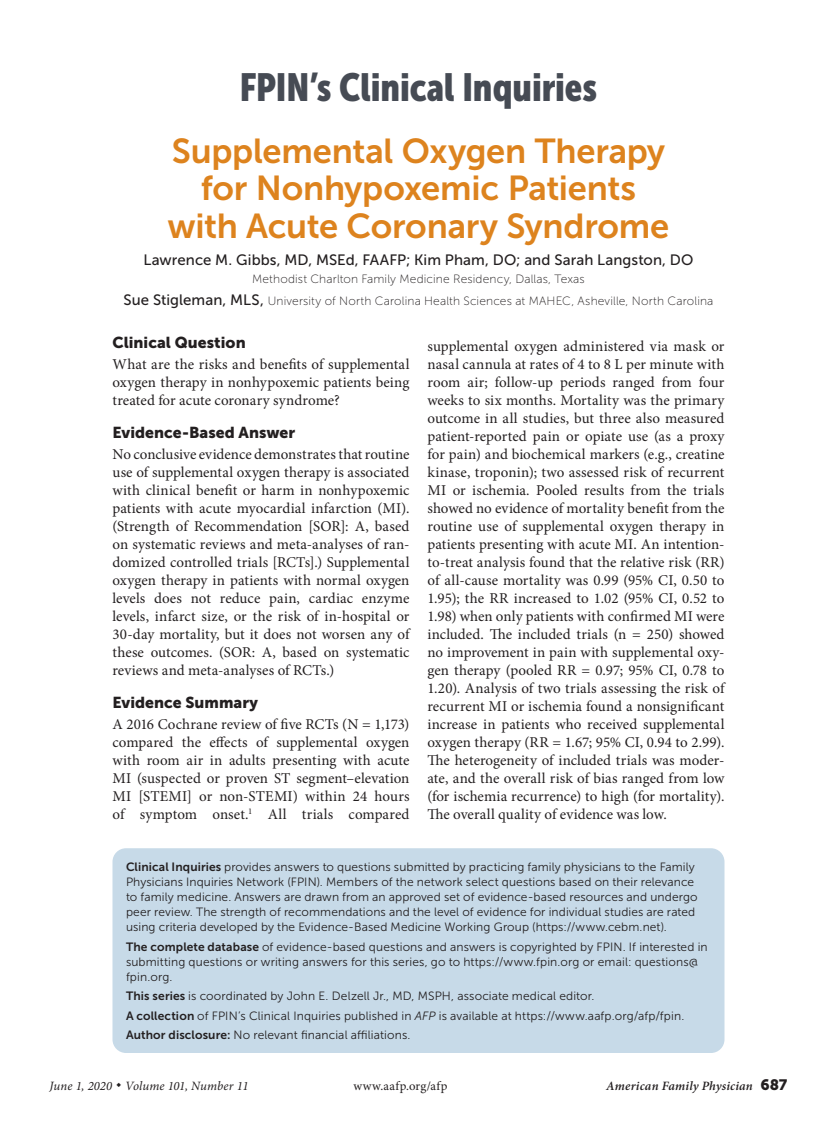
<style>
.page{position:relative;width:837px;height:1134px;background:#fff}
.page>*{position:absolute;margin:0;border:0;box-sizing:border-box;transform-origin:0 0}
.department_name{font:39px "Museo Sans Cond 900";letter-spacing:-.005em;color:#464b54}
.department_title{font:34.5px/37.5px "Museo Sans 700";letter-spacing:-.005em;color:#dd831e;text-align:center}
.head1{font:15.75px "Museo Sans 900";color:#231f20}
.body_noindent{font:15px/18px "Minion Pro";letter-spacing:.005em;color:#231f20;text-align:justify}
.byline{font:15px "Museo Sans 500";letter-spacing:.005em;color:#231f20}
.t1{font:italic 12.75px "Minion Pro";letter-spacing:.01em;color:#231f20}
.t2{font:italic 600 12.75px "Minion Pro";letter-spacing:.015em;color:#231f20}
.t3{font:12.75px "Minion Pro";letter-spacing:.03em;color:#231f20}
.blurb{font:12px/15px "Museo Sans 300";letter-spacing:.01em;color:#231f20}
.byline-2{font:12px "Museo Sans 100";letter-spacing:.015em;color:#231f20}
.s1{font-family:"Museo Sans 500";font-size:15px}
.s2{font-family:"Museo Sans 700"}
.s3{font-style:italic}
.s4{font-family:"Museo Sans 900";font-weight:400;font-style:normal;font-size:15px}
</style>
<div class="page">
<div style="left:112px;top:848px;width:612px;height:205px;background:#c7dae8;border-radius:14px"></div>
<p class="department_name" style="left:240px;top:65px;width:359px">FPIN’s Clinical Inquiries</p>
<p class="department_title" style="left:168px;top:132px;width:503px">Supplemental Oxygen Therapy for Nonhypoxemic Patients with Acute Coronary Syndrome</p>
<p class="byline" style="left:144px;top:251px;width:551px">Lawrence M. Gibbs, MD, MSEd, FAAFP; Kim Pham, DO; and Sarah Langston, DO</p>
<p class="byline-2" style="left:252px;top:272px;width:334px">Methodist Charlton Family Medicine Residency, Dallas, Texas</p>
<p class="byline-2" style="left:124px;top:295px;width:591px"><span class="s1">Sue Stigleman, MLS,</span> University of North Carolina Health Sciences at MAHEC, Asheville, North Carolina</p>
<p class="head1" style="left:112px;top:334px;width:135px">Clinical Question</p>
<p class="body_noindent" style="left:112px;top:355px;width:298px">What are the risks and benefits of supplemental oxygen therapy in nonhypoxemic patients being treated for acute coronary syndrome?</p>
<p class="head1" style="left:112px;top:424px;width:184px">Evidence-Based Answer</p>
<p class="body_noindent" style="left:112px;top:445px;width:299px">No conclusive evidence demonstrates that routine use of supplemental oxygen therapy is associated with clinical benefit or harm in nonhypoxemic patients with acute myocardial infarction (MI). (Strength of Recommendation [SOR]: A, based on systematic reviews and meta-analyses of ran&shy;domized controlled trials [RCTs].) Supplemental oxygen therapy in patients with normal oxygen levels does not reduce pain, cardiac enzyme levels, infarct size, or the risk of in-hospital or 30-day mortality, but it does not worsen any of these outcomes. (SOR: A, based on systematic reviews and meta-analyses of RCTs.)</p>
<p class="head1" style="left:112px;top:694px;width:147px">Evidence Summary</p>
<p class="body_noindent" style="left:112px;top:715px;width:299px">A 2016 Cochrane review of five RCTs (N = 1,173) compared the effects of supplemental oxygen with room air in adults presenting with acute MI (suspected or proven ST segment–elevation MI [STEMI] or non-STEMI) within 24 hours of symptom onset.<sup>1</sup> All trials compared</p>
<p class="body_noindent" style="left:428px;top:337px;width:299px">supplemental oxygen administered via mask or nasal cannula at rates of 4 to 8 L per minute with room air; follow-up periods ranged from four weeks to six months. Mortality was the primary outcome in all studies, but three also measured patient-reported pain or opiate use (as a proxy for pain) and biochemical markers (e.g., creatine kinase, troponin); two assessed risk of recurrent MI or ischemia. Pooled results from the trials showed no evidence of mortality benefit from the routine use of supplemental oxygen therapy in patients presenting with acute MI. An intention&shy;to-treat analysis found that the relative risk (RR) of all-cause mortality was 0.99 (95% CI, 0.50 to 1.95); the RR increased to 1.02 (95% CI, 0.52 to 1.98) when only patients with confirmed MI were included. The included trials (n = 250) showed no improvement in pain with supplemental oxy&shy;gen therapy (pooled RR = 0.97; 95% CI, 0.78 to 1.20). Analysis of two trials assessing the risk of recurrent MI or ischemia found a nonsignificant increase in patients who received supplemental oxygen therapy (RR = 1.67; 95% CI, 0.94 to 2.99).<br>The heterogeneity of included trials was moder&shy;ate, and the overall risk of bias ranged from low (for ischemia recurrence) to high (for mortality).<br>The overall quality of evidence was low.</p>
<p class="blurb" style="left:126px;top:860px;width:573px"><span class="s2">Clinical Inquiries</span> provides answers to questions submitted by practicing family physicians to the Family Physicians Inquiries Network (FPIN). Members of the network select questions based on their relevance to family medicine. Answers are drawn from an approved set of evidence-based resources and undergo peer review. The strength of recommendations and the level of evidence for individual studies are rated using criteria developed by the Evidence-Based Medicine Working Group (https://www.cebm.net).</p>
<p class="blurb" style="left:126px;top:939px;width:583px"><span class="s2">The complete database</span> of evidence-based questions and answers is copyrighted by FPIN. If interested in submitting questions or writing answers for this series, go to https://www.fpin.org or email: questions@ fpin.org.</p>
<p class="blurb" style="left:126px;top:989px;width:470px"><span class="s2">This series</span> is coordinated by John E. Delzell Jr., MD, MSPH, associate medical editor.</p>
<p class="blurb" style="left:126px;top:1008px;width:560px"><span class="s2">A collection</span> of FPIN’s Clinical Inquiries published in <span class="s3">AFP</span> is available at https://www.aafp.org/afp/fpin.</p>
<p class="blurb" style="left:126px;top:1028px;width:286px"><span class="s2">Author disclosure:</span> No relevant financial affiliations.</p>
<p class="t1" style="left:50px;top:1078px;width:200px">June 1, 2020 ◆ Volume 101, Number 11</p>
<p class="t3" style="left:353px;top:1078px;width:96px">www.aafp.org/afp</p>
<p class="t2" style="left:606px;top:1077px;width:183px">American Family Physician <span class="s4">687</span></p>
</div>
